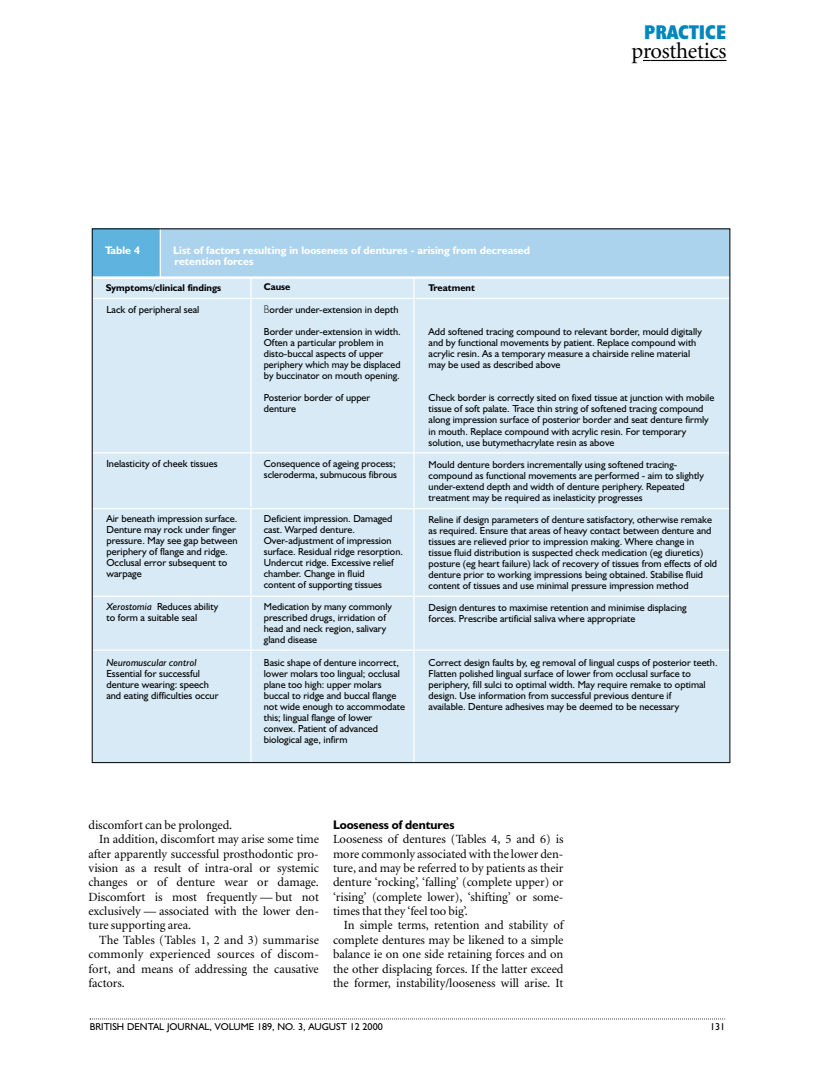
<style>
.page{position:relative;width:814px;height:1073px;background:#fff}
.page>*{position:absolute;margin:0;border:0;box-sizing:border-box;transform-origin:0 0}
.t1{font:22.5px "Minion";letter-spacing:-.015em;color:#000}
.t2{font:700 condensed 20px "Humanist 521 BT Xtra";color:#0086bd}
.t3{font:12.5px/14.4px "Minion";letter-spacing:-.005em;color:#000;text-align:justify}
.t4{font:700 12.5px "Humanist 521 BT";letter-spacing:-.005em;color:#000}
.t5{font:700 11px/11px "Humanist 521 BT";color:#fff}
.t6{font:10.25px/11px "Humanist 521 BT";color:#000}
.t7{font:italic 10.25px "Humanist 521 BT";color:#000}
.t8{font:10.12px/11px "Humanist 521 BT";color:#000}
.t9{font:10px "Humanist 521 BT";color:#000}
.t10{font:700 9.75px "Humanist 521 BT";color:#000}
.s1{font-family:"Futura";font-weight:300}
.s2{font-style:italic}
</style>
<div class="page">
<svg style="left:90px;top:1018px;width:635px;height:1px"></svg>
<hr style="left:650px;top:60px;width:47px;height:1px;background:#000">
<svg style="left:697px;top:60px;width:29px;height:1px"></svg>
<div style="left:92px;top:229px;width:638px;height:533px;background:#d7eaf6"></div>
<div style="left:92px;top:229px;width:638px;height:49px;background:#acd3ed"></div>
<div style="left:92px;top:229px;width:68px;height:48px;background:#5eb4de"></div>
<hr style="left:250px;top:278px;width:2px;height:484px;background:#fff">
<hr style="left:92px;top:452px;width:638px;height:1px;background:#fff">
<hr style="left:413px;top:279px;width:1px;height:483px;background:#fff">
<hr style="left:92px;top:298px;width:638px;height:1px;background:#fff">
<hr style="left:92px;top:508px;width:638px;height:1px;background:#fff">
<hr style="left:92px;top:595px;width:638px;height:2px;background:#fff">
<hr style="left:92px;top:649px;width:638px;height:2px;background:#fff">
<hr style="left:160px;top:229px;width:1px;height:49px;background:#fff">
<hr style="left:92px;top:276px;width:638px;height:3px;background:#fff">
<h2 class="t2" style="left:644px;top:26px;width:84px">PRACTICE</h2>
<h1 class="t1" style="left:631px;top:42px;width:97px">prosthetics</h1>
<p class="t5" style="left:105px;top:246px;width:37px">Table 4</p>
<p class="t5" style="left:173px;top:246px;width:358px">List of factors resulting in looseness of dentures - arising from decreased retention forces</p>
<p class="t6" style="left:106px;top:305px;width:95px">Lack of peripheral seal</p>
<p class="t10" style="left:264px;top:284px;width:28px">Cause</p>
<p class="t8" style="left:264px;top:299px;width:138px;line-height:22px"><span class="s1">B</span>order under-extension in depth<br>Border under-extension in width.</p>
<p class="t8" style="left:264px;top:338px;width:138px">Often a particular problem in disto-buccal aspects of upper periphery which may be displaced by buccinator on mouth opening.</p>
<p class="t8" style="left:264px;top:393px;width:108px">Posterior border of upper denture</p>
<p class="t10" style="left:106px;top:284px;width:117px">Symptoms/clinical findings</p>
<p class="t10" style="left:429px;top:284px;width:48px">Treatment</p>
<p class="t8" style="left:429px;top:327px;width:275px">Add softened tracing compound to relevant border, mould digitally and by functional movements by patient. Replace compound with acrylic resin. As a temporary measure a chairside reline material may be used as described above</p>
<p class="t8" style="left:429px;top:393px;width:287px">Check border is correctly sited on fixed tissue at junction with mobile tissue of soft palate. Trace thin string of softened tracing compound along impression surface of posterior border and seat denture firmly in mouth. Replace compound with acrylic resin. For temporary solution, use butymethacrylate resin as above</p>
<p class="t8" style="left:429px;top:460px;width:277px">Mould denture borders incrementally using softened tracing&shy;compound as functional movements are performed - aim to slightly under-extend depth and width of denture periphery. Repeated treatment may be required as inelasticity progresses</p>
<p class="t8" style="left:429px;top:515px;width:290px">Reline if design parameters of denture satisfactory, otherwise remake as required. Ensure that areas of heavy contact between denture and tissues are relieved prior to impression making. Where change in tissue fluid distribution is suspected check medication (eg diuretics) posture (eg heart failure) lack of recovery of tissues from effects of old denture prior to working impressions being obtained. Stabilise fluid content of tissues and use minimal pressure impression method</p>
<p class="t8" style="left:429px;top:603px;width:259px">Design dentures to maximise retention and minimise displacing forces. Prescribe artificial saliva where appropriate</p>
<p class="t8" style="left:429px;top:658px;width:290px">Correct design faults by, eg removal of lingual cusps of posterior teeth.<br>Flatten polished lingual surface of lower from occlusal surface to periphery, fill sulci to optimal width. May require remake to optimal design. Use information from successful previous denture if<br>available. Denture adhesives may be deemed to be necessary</p>
<p class="t6" style="left:106px;top:459px;width:113px">Inelasticity of cheek tissues</p>
<p class="t8" style="left:264px;top:459px;width:135px">Consequence of ageing process; scleroderma, submucous fibrous</p>
<p class="t8" style="left:264px;top:514px;width:141px">Deficient impression. Damaged cast. Warped denture.<br>Over-adjustment of impression surface. Residual ridge resorption.<br>Undercut ridge. Excessive relief chamber. Change in fluid<br>content of supporting tissues</p>
<p class="t8" style="left:264px;top:602px;width:130px">Medication by many commonly prescribed drugs, irridation of head and neck region, salivary gland disease</p>
<p class="t8" style="left:264px;top:657px;width:143px">Basic shape of denture incorrect, lower molars too lingual; occlusal plane too high: upper molars buccal to ridge and buccal flange not wide enough to accommodate this; lingual flange of lower convex. Patient of advanced biological age, infirm</p>
<p class="t6" style="left:106px;top:514px;width:133px">Air beneath impression surface.<br>Denture may rock under finger pressure. May see gap between periphery of flange and ridge.<br>Occlusal error subsequent to warpage</p>
<p class="t6" style="left:106px;top:602px;width:113px"><span class="s2">Xerostomia</span> Reduces ability to form a suitable seal</p>
<p class="t7" style="left:106px;top:658px;width:92px">Neuromuscular control</p>
<p class="t6" style="left:106px;top:668px;width:114px">Essential for successful denture wearing: speech and eating difficulties occur</p>
<p class="t3" style="left:88px;top:818px;width:145px">discomfort can be prolonged.</p>
<p class="t3" style="left:99px;top:833px;width:221px">In addition, discomfort may arise some time</p>
<p class="t3" style="left:88px;top:847px;width:232px">after apparently successful prosthodontic pro-</p>
<p class="t3" style="left:88px;top:861px;width:232px">vision as a result of intra-oral or systemic</p>
<p class="t3" style="left:88px;top:876px;width:232px">changes or of denture wear or damage.</p>
<p class="t3" style="left:88px;top:890px;width:232px">Discomfort is most frequently — but not</p>
<p class="t3" style="left:88px;top:904px;width:232px">exclusively — associated with the lower den-</p>
<p class="t3" style="left:88px;top:919px;width:104px">ture supporting area.</p>
<p class="t3" style="left:99px;top:933px;width:221px">The Tables (Tables 1, 2 and 3) summarise</p>
<p class="t3" style="left:88px;top:948px;width:232px">commonly experienced sources of discom-</p>
<p class="t3" style="left:88px;top:962px;width:232px">fort, and means of addressing the causative</p>
<p class="t3" style="left:88px;top:976px;width:38px">factors.</p>
<p class="t4" style="left:333px;top:820px;width:123px">Looseness of dentures</p>
<p class="t3" style="left:333px;top:833px;width:232px">Looseness of dentures (Tables 4, 5 and 6) is more commonly associated with the lower den&shy;ture, and may be referred to by patients as their denture ‘rocking’, ‘falling’ (complete upper) or ‘rising’ (complete lower), ‘shifting’ or some&shy;times that they ‘feel too big’.</p>
<p class="t3" style="left:333px;top:919px;width:232px;text-indent:11px">In simple terms, retention and stability of complete dentures may be likened to a simple balance ie on one side retaining forces and on the other displacing forces. If the latter exceed the former, instability/looseness will arise. It</p>
<p class="t9" style="left:90px;top:1023px;width:294px">BRITISH DENTAL JOURNAL, VOLUME 189, NO. 3, AUGUST 12 2000</p>
<p class="t9" style="left:710px;top:1023px;width:17px">131</p>
</div>
